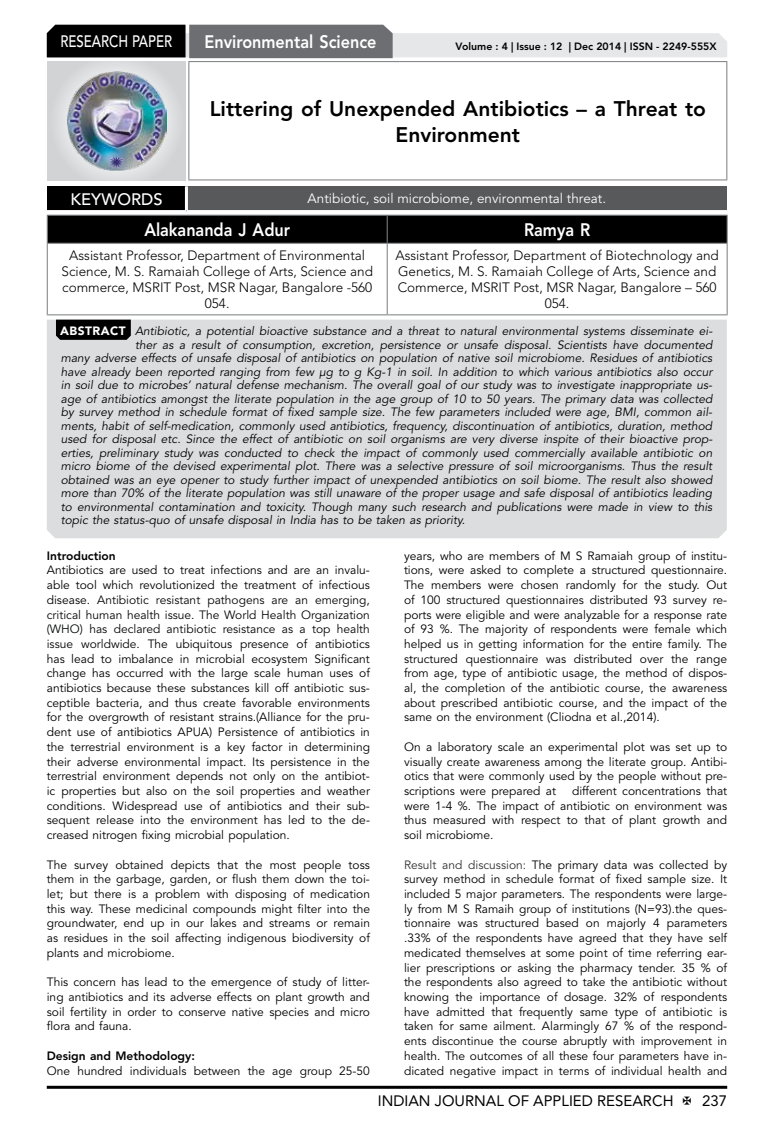
<style>
.page{position:relative;width:774px;height:1136px;background:#fff}
.page>*{position:absolute;margin:0;border:0;box-sizing:border-box;transform-origin:0 0}
.t1{font:800 21px/26.2px "Avenir LT Std";color:#000;text-align:center}
.t2{font:800 18px "Avenir LT Std";color:#fff;scale:.9 1}
.t3{font:500 16.5px "Avenir LT Std";color:#fff;scale:.8 1}
.t4{font:500 16.5px "Avenir LT Std";color:#fff}
.t5{font:15px "Avenir LT Std";color:#000}
.t6{font:300 13.5px/16.2px "Avenir LT Std";color:#000;text-align:center}
.t7{font:13.5px "Avenir LT Std";color:#fff}
.t8{font:12px/14.7px "Avenir LT Std";color:#000;text-align:justify}
.t9{font:italic 12px "Avenir LT Std";color:#000}
.t10{font:800 12px "Avenir LT Std";color:#000}
.t11{font:800 10.5px "Avenir LT Std";color:#000}
.s1{font-weight:900;font-style:normal;color:#fff}
.s2{color:#070809}
.s3{color:#333}
</style>
<div class="page">
<hr style="left:47px;top:1085px;width:680px;height:3px;background:#000">
<div style="left:48px;top:62px;width:137px;height:118px;background:linear-gradient(to right,#d9dadb,#d9dadb)"></div>
<img style="left:68px;top:71px;width:99px;height:100px">
<svg style="left:47px;top:25px;width:680px;height:33px;background:#979899"></svg>
<hr style="left:188px;top:61px;width:539px;height:1px;background:#808285">
<hr style="left:188px;top:62px;width:1px;height:117px;background:#808285">
<hr style="left:726px;top:62px;width:1px;height:117px;background:#808285">
<hr style="left:188px;top:179px;width:539px;height:1px;background:#808285">
<svg style="left:47px;top:215px;width:681px;height:28px;background:#050505"></svg>
<hr style="left:47px;top:243px;width:340px;height:1px;background:#808285">
<hr style="left:47px;top:244px;width:1px;height:70px;background:#808285">
<hr style="left:387px;top:243px;width:341px;height:1px;background:#808285">
<hr style="left:387px;top:244px;width:1px;height:70px;background:#808285">
<hr style="left:727px;top:244px;width:1px;height:70px;background:#808285">
<hr style="left:47px;top:314px;width:340px;height:1px;background:#808285">
<hr style="left:387px;top:314px;width:341px;height:1px;background:#808285">
<div style="left:47px;top:319px;width:680px;height:219px;background:#dcddde"></div>
<svg style="left:56px;top:319px;width:75px;height:21px;background:#0b0b0b"></svg>
<div style="left:47px;top:186px;width:139px;height:25px;background:#000"></div>
<div style="left:186px;top:186px;width:541px;height:25px;background:#58595b"></div>
<hr style="left:185px;top:186px;width:3px;height:24px;background:#fff">
<hr style="left:47px;top:210px;width:139px;height:3px;background:#fff">
<hr style="left:186px;top:210px;width:541px;height:3px;background:#fff">
<h3 class="t3" style="left:60px;top:32px;width:139px">RESEARCH PAPER</h3>
<h2 class="t2" style="left:204px;top:31px;width:193px">Environmental Science</h2>
<p class="t11" style="left:456px;top:41px;width:262px">Volume : 4 | Issue : 12 | Dec 2014 | ISSN - 2249-555X</p>
<h1 class="t1" style="left:210px;top:95px;width:498px">Littering of Unexpended Antibiotics – a Threat to<br>Environment</h1>
<h3 class="t4" style="left:70px;top:190px;width:94px">KEYWORDS</h3>
<p class="t7" style="left:308px;top:190px;width:300px">Antibiotic, soil microbiome, environmental threat.</p>
<h2 class="t2" style="left:144px;top:219px;width:164px">Alakananda J Adur</h2>
<h2 class="t2" style="left:524px;top:219px;width:75px">Ramya R</h2>
<p class="t6" style="left:61px;top:247px;width:313px">Assistant Professor, Department of Environmental Science, M. S. Ramaiah College of Arts, Science and commerce, MSRIT Post, MSR Nagar, Bangalore -560<br>054.</p>
<p class="t6" style="left:395px;top:247px;width:325px">Assistant Professor, Department of Biotechnology and Genetics, M. S. Ramaiah College of Arts, Science and Commerce, MSRIT Post, MSR Nagar, Bangalore – 560<br>054.</p>
<p class="t9" style="left:60px;top:324px;width:654px"><span class="s1">ABSTRACT</span> Antibiotic, a potential bioactive substance and a threat to natural environmental systems disseminate ei-</p>
<p class="t9" style="left:135px;top:337px;width:579px">ther as a result of consumption, excretion, persistence or unsafe disposal. Scientists have documented</p>
<p class="t9" style="left:61px;top:351px;width:653px">many adverse effects of unsafe disposal of antibiotics on population of native soil microbiome. Residues of antibiotics</p>
<p class="t9" style="left:61px;top:364px;width:653px">have already been reported ranging from few µg to g Kg-1 in soil. In addition to which various antibiotics also occur</p>
<p class="t9" style="left:61px;top:378px;width:653px">in soil due to microbes’ natural defense mechanism. The overall goal of our study was to investigate inappropriate us-</p>
<p class="t9" style="left:61px;top:391px;width:653px">age of antibiotics amongst the literate population in the age group of 10 to 50 years. The primary data was collected</p>
<p class="t9" style="left:61px;top:405px;width:653px">by survey method in schedule format of fixed sample size. The few parameters included were age, BMI, common ail-</p>
<p class="t9" style="left:61px;top:418px;width:653px">ments, habit of self-medication, commonly used antibiotics, frequency, discontinuation of antibiotics, duration, method</p>
<p class="t9" style="left:61px;top:432px;width:653px">used for disposal etc. Since the effect of antibiotic on soil organisms are very diverse inspite of their bioactive prop-</p>
<p class="t9" style="left:61px;top:445px;width:653px">erties, preliminary study was conducted to check the impact of commonly used commercially available antibiotic on</p>
<p class="t9" style="left:61px;top:459px;width:653px">micro biome of the devised experimental plot. There was a selective pressure of soil microorganisms. Thus the result</p>
<p class="t9" style="left:61px;top:472px;width:653px">obtained was an eye opener to study further impact of unexpended antibiotics on soil biome. The result also showed</p>
<p class="t9" style="left:61px;top:486px;width:653px">more than 70% of the literate population was still unaware of the proper usage and safe disposal of antibiotics leading</p>
<p class="t9" style="left:61px;top:499px;width:653px">to environmental contamination and toxicity. Though many such research and publications were made in view to this</p>
<p class="t9" style="left:61px;top:513px;width:406px">topic the status-quo of unsafe disposal in India has to be taken as priority.</p>
<p class="t10" style="left:47px;top:548px;width:70px">Introduction</p>
<p class="t8" style="left:47px;top:563px;width:325px">Antibiotics are used to treat infections and are an invalu&shy;able tool which revolutionized the treatment of infectious disease. <span class="s2">Antibiotic resistant pathogens are an emerging, critical human health issue. The World Health Organization (WHO) has declared antibiotic resistance as a top health issue worldwide.</span> The ubiquitous presence of antibiotics has lead to imbalance in microbial ecosystem Significant change has occurred with the large scale human uses of antibiotics because these substances kill off antibiotic sus&shy;ceptible bacteria, and thus create favorable environments for the overgrowth of resistant strains.(Alliance for the pru&shy;dent use of antibiotics APUA) Persistence of antibiotics in the terrestrial environment is a key factor in determining their adverse environmental impact. Its persistence in the terrestrial environment depends not only on the antibiot&shy;ic properties but also on the soil properties and weather conditions. Widespread use of antibiotics and their sub&shy;sequent release into the environment has led to the de&shy;creased nitrogen fixing microbial population.</p>
<p class="t8" style="left:47px;top:857px;width:325px">The survey obtained depicts that the most people toss them in the garbage, garden, or flush them down the toi&shy;let; but there is a problem with disposing of medication this way. These medicinal compounds might filter into the groundwater, end up in our lakes and streams or remain as residues in the soil affecting indigenous biodiversity of plants and microbiome.</p>
<p class="t8" style="left:47px;top:974px;width:325px">This concern has lead to the emergence of study of litter&shy;ing antibiotics and its adverse effects on plant growth and soil fertility in order to conserve native species and micro flora and fauna.</p>
<p class="t10" style="left:47px;top:1048px;width:150px">Design and Methodology:</p>
<p class="t8" style="left:47px;top:1063px;width:325px">One hundred individuals between the age group 25-50</p>
<p class="t8" style="left:404px;top:548px;width:325px">years, who are members of M S Ramaiah group of institu&shy;tions, were asked to complete a structured questionnaire.<br>The members were chosen randomly for the study. Out of 100 structured questionnaires distributed 93 survey re&shy;ports were eligible and were analyzable for a response rate of 93 %. The majority of respondents were female which helped us in getting information for the entire family. The structured questionnaire was distributed over the range from age, type of antibiotic usage, the method of dispos&shy;al, the completion of the antibiotic course, the awareness about prescribed antibiotic course, and the impact of the same on the environment (Cliodna et al.,2014).</p>
<p class="t8" style="left:404px;top:739px;width:325px">On a laboratory scale an experimental plot was set up to visually create awareness among the literate group. Antibi&shy;otics that were commonly used by the people without pre&shy;scriptions were prepared at</p>
<p class="t8" style="left:404px;top:783px;width:325px;text-indent:168px">different concentrations that were 1-4 %. The impact of antibiotic on environment was thus measured with respect to that of plant growth and soil microbiome.</p>
<p class="t8" style="left:404px;top:857px;width:325px"><span class="s3">Result and discussion:</span> The primary data was collected by survey method in schedule format of fixed sample size. It included 5 major parameters. The respondents were large&shy;ly from M S Ramaih group of institutions (N=93).the ques&shy;tionnaire was structured based on majorly 4 parameters .33% of the respondents have agreed that they have self medicated themselves at some point of time referring ear&shy;lier prescriptions or asking the pharmacy tender. 35 % of the respondents also agreed to take the antibiotic without knowing the importance of dosage. 32% of respondents have admitted that frequently same type of antibiotic is taken for same ailment. Alarmingly 67 % of the respond&shy;ents discontinue the course abruptly with improvement in health. The outcomes of all these four parameters have in&shy;dicated negative impact in terms of individual health and</p>
<p class="t5" style="left:378px;top:1091px;width:297px">INDIAN JOURNAL OF APPLIED RESEARCH</p>
<p class="t5" style="left:702px;top:1091px;width:27px">237</p>
</div>
